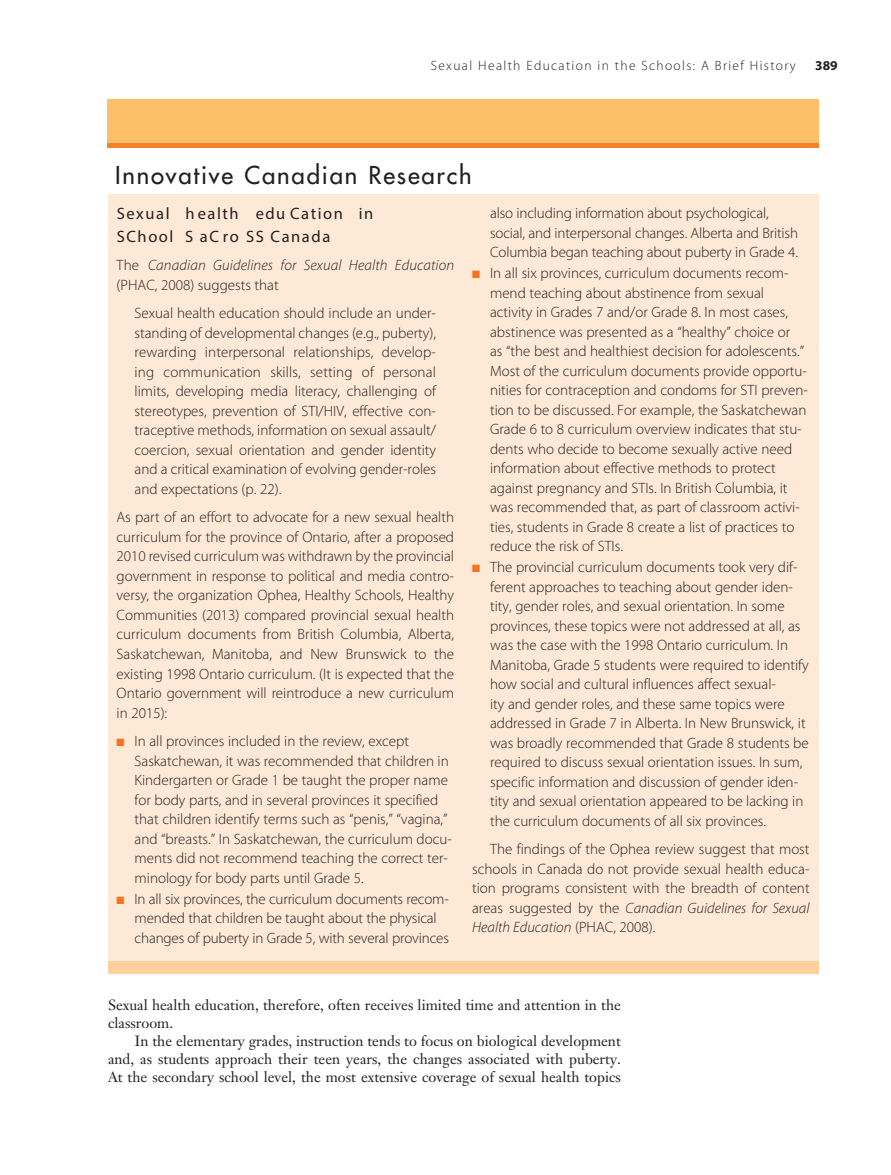
<style>
.page{position:relative;width:891px;height:1175px;background:#fff}
.page>*{position:absolute;margin:0;border:0;box-sizing:border-box;transform-origin:0 0}
.t1{font:500 24px "Futura Std";letter-spacing:.075em;color:#231f20}
.t2{font:16.5px/22.5px "Myriad Pro";letter-spacing:.095em;color:#231f20}
.t3{font:300 15px/19.5px "Myriad Pro";color:#231f20}
.t4{font:italic 300 15px/19.5px "Myriad Pro";letter-spacing:.01em;color:#231f20}
.t5{font:14.7px/18px "Janson Text LT Std";color:#231f20}
.t6{font:300 13.5px "Myriad Pro";letter-spacing:.1em;color:#231f20}
.t7{font:700 13.5px "Myriad Pro";color:#231f20}
.s1{font-style:normal}
.s2{color:#f47321}
.s3{font-style:italic}
</style>
<div class="page">
<div style="left:108px;top:153px;width:711px;height:810px;background:#fee9d6"></div>
<div style="left:108px;top:148px;width:711px;height:46px;background:#fff"></div>
<div style="left:108px;top:99px;width:711px;height:47px;background:#fdbf68"></div>
<div style="left:108px;top:143px;width:711px;height:5px;background:#f4822b"></div>
<div style="left:108px;top:961px;width:711px;height:12px;background:#fdd09e"></div>
<p class="t6" style="left:431px;top:57px;width:366px">Sexual Health Education in the Schools: A Brief History</p>
<p class="t7" style="left:815px;top:57px;width:24px">389</p>
<h1 class="t1" style="left:115px;top:160px;width:358px">Innovative Canadian Research</h1>
<p class="t2" style="left:117px;top:202px;width:258px">Sexual H ealth Edu cation in<br>School s Ac ro ss Canada</p>
<p class="t4" style="left:117px;top:255px;width:339px"><span class="s1">The</span> Canadian Guidelines for Sexual Health Education <span class="s1">(PHAC, 2008) suggests that</span></p>
<p class="t3" style="left:135px;top:303px;width:303px;text-align:justify">Sexual health education should include an under&shy;standing of developmental changes (e.g., puberty), rewarding interpersonal relationships, develop&shy;ing communication skills, setting of personal limits, developing media literacy, challenging of stereotypes, prevention of STI/HIV, effective con&shy;traceptive methods, information on sexual assault/ coercion, sexual orientation and gender identity and a critical examination of evolving gender-roles and expectations (p. 22).</p>
<p class="t3" style="left:117px;top:507px;width:339px;text-align:justify">As part of an effort to advocate for a new sexual health curriculum for the province of Ontario, after a proposed 2010 revised curriculum was withdrawn by the provincial government in response to political and media contro&shy;versy, the organization Ophea, Healthy Schools, Healthy Communities (2013) compared provincial sexual health curriculum documents from British Columbia, Alberta, Saskatchewan, Manitoba, and New Brunswick to the existing 1998 Ontario curriculum. (It is expected that the Ontario government will reintroduce a new curriculum in 2015):</p>
<p class="t3" style="left:135px;top:731px;width:319px;text-indent:-18px"><span class="s2">■</span> In all provinces included in the review, except Saskatchewan, it was recommended that children in Kindergarten or Grade 1 be taught the proper name for body parts, and in several provinces it specified that children identify terms such as “penis,” “vagina,” and “breasts.” In Saskatchewan, the curriculum docu&shy;ments did not recommend teaching the correct ter&shy;minology for body parts until Grade 5.</p>
<p class="t3" style="left:135px;top:888px;width:316px;text-indent:-18px"><span class="s2">■</span> In all six provinces, the curriculum documents recom&shy;mended that children be taught about the physical changes of puberty in Grade 5, with several provinces</p>
<p class="t3" style="left:490px;top:203px;width:309px">also including information about psychological, social, and interpersonal changes. Alberta and British<br>Columbia began teaching about puberty in Grade 4.</p>
<p class="t3" style="left:490px;top:263px;width:319px;text-indent:-18px"><span class="s2">■</span> In all six provinces, curriculum documents recom&shy;mend teaching about abstinence from sexual activity in Grades 7 and/or Grade 8. In most cases, abstinence was presented as a “healthy” choice or<br>as “the best and healthiest decision for adolescents.” Most of the curriculum documents provide opportu&shy;nities for contraception and condoms for STI preven&shy;tion to be discussed. For example, the Saskatchewan Grade 6 to 8 curriculum overview indicates that stu&shy;dents who decide to become sexually active need information about effective methods to protect against pregnancy and STIs. In British Columbia, it was recommended that, as part of classroom activi&shy;ties, students in Grade 8 create a list of practices to reduce the risk of STIs.</p>
<p class="t3" style="left:490px;top:557px;width:320px;text-indent:-18px"><span class="s2">■</span> The provincial curriculum documents took very dif&shy;ferent approaches to teaching about gender iden&shy;tity, gender roles, and sexual orientation. In some provinces, these topics were not addressed at all, as was the case with the 1998 Ontario curriculum. In Manitoba, Grade 5 students were required to identify how social and cultural influences affect sexual-<br>ity and gender roles, and these same topics were addressed in Grade 7 in Alberta. In New Brunswick, it was broadly recommended that Grade 8 students be required to discuss sexual orientation issues. In sum, specific information and discussion of gender iden&shy;tity and sexual orientation appeared to be lacking in the curriculum documents of all six provinces.</p>
<p class="t3" style="left:472px;top:839px;width:339px;text-align:justify;text-indent:18px">The findings of the Ophea review suggest that most schools in Canada do not provide sexual health educa&shy;tion programs consistent with the breadth of content areas suggested by the <span class="s3">Canadian Guidelines for Sexual Health Education</span> (PHAC, 2008).</p>
<p class="t5" style="left:108px;top:995px;width:514px">Sexual health education, therefore, often receives limited time and attention in the classroom.</p>
<p class="t5" style="left:108px;top:1031px;width:515px;text-align:justify;text-indent:27px">In the elementary grades, instruction tends to focus on biological development and, as students approach their teen years, the changes associated with puberty.<br>At the secondary school level, the most extensive coverage of sexual health topics</p>
</div>
